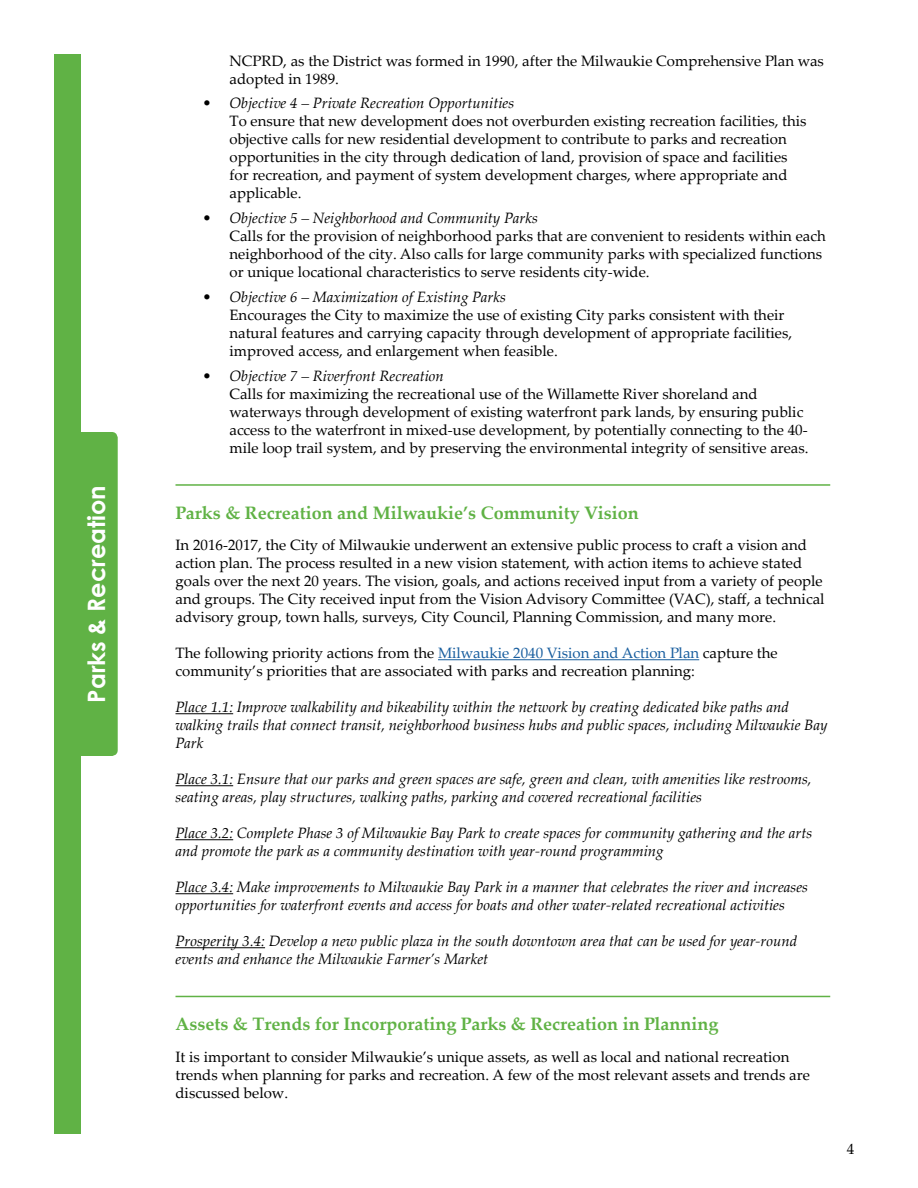
<style>
.page{position:relative;width:918px;height:1188px;background:#fff}
.page>*{position:absolute;margin:0;border:0;box-sizing:border-box;transform-origin:0 0}
.t1{font:700 24px "Century Gothic";color:#fff}
.t2{font:700 18px "Palatino Linotype";color:#60b245}
.t3{font:15px/18px "Palatino Linotype";color:#000}
.t4{font:italic 15px/18px "Palatino Linotype";color:#000}
.s1{font-style:italic}
.s2{color:#175d9e}
</style>
<div class="page">
<div style="left:75px;top:432px;width:43px;height:324px;background:#60b245;border-radius:6px"></div>
<div style="left:54px;top:54px;width:27px;height:1079px;background:#60b245"></div>
<hr style="left:438px;top:659px;width:261px;height:1px;background:#175d9e">
<hr style="left:176px;top:713px;width:57px;height:1px;background:#000">
<hr style="left:176px;top:785px;width:57px;height:1px;background:#000">
<hr style="left:176px;top:839px;width:57px;height:1px;background:#000">
<hr style="left:176px;top:893px;width:57px;height:1px;background:#000">
<hr style="left:176px;top:947px;width:89px;height:1px;background:#000">
<hr style="left:176px;top:484px;width:654px;height:2px;background:#60b245">
<hr style="left:176px;top:996px;width:654px;height:1px;background:#60b245">
<h1 class="t1" style="left:78px;top:703px;width:219px;rotate:-90deg">Parks &amp; Recreation</h1>
<p class="t3" style="left:230px;top:51px;width:596px">NCPRD, as the District was formed in 1990, after the Milwaukie Comprehensive Plan was adopted in 1989.</p>
<p class="t3" style="left:230px;top:94px;width:579px;text-indent:-27px">• <span class="s1">Objective 4 – Private Recreation Opportunities<br></span>To ensure that new development does not overburden existing recreation facilities, this objective calls for new residential development to contribute to parks and recreation opportunities in the city through dedication of land, provision of space and facilities for recreation, and payment of system development charges, where appropriate and applicable.</p>
<p class="t3" style="left:230px;top:209px;width:598px;text-indent:-27px">• <span class="s1">Objective 5 – Neighborhood and Community Parks<br></span>Calls for the provision of neighborhood parks that are convenient to residents within each neighborhood of the city. Also calls for large community parks with specialized functions or unique locational characteristics to serve residents city-wide.</p>
<p class="t3" style="left:230px;top:287px;width:564px;text-indent:-27px">• <span class="s1">Objective 6 – Maximization of Existing Parks<br></span>Encourages the City to maximize the use of existing City parks consistent with their natural features and carrying capacity through development of appropriate facilities, improved access, and enlargement when feasible.</p>
<p class="t3" style="left:230px;top:366px;width:581px;text-indent:-27px">• <span class="s1">Objective 7 – Riverfront Recreation<br></span>Calls for maximizing the recreational use of the Willamette River shoreland and waterways through development of existing waterfront park lands, by ensuring public access to the waterfront in mixed-use development, by potentially connecting to the 40- mile loop trail system, and by preserving the environmental integrity of sensitive areas.</p>
<p class="t2" style="left:176px;top:500px;width:465px">Parks &amp; Recreation and Milwaukie’s Community Vision</p>
<p class="t3" style="left:176px;top:536px;width:651px">In 2016-2017, the City of Milwaukie underwent an extensive public process to craft a vision and action plan. The process resulted in a new vision statement, with action items to achieve stated goals over the next 20 years. The vision, goals, and actions received input from a variety of people and groups. The City received input from the Vision Advisory Committee (VAC), staff, a technical advisory group, town halls, surveys, City Council, Planning Commission, and many more.</p>
<p class="t3" style="left:176px;top:644px;width:604px">The following priority actions from the <span class="s2">Milwaukie 2040 Vision and Action Plan</span> capture the community’s priorities that are associated with parks and recreation planning:</p>
<p class="t4" style="left:176px;top:698px;width:654px">Place 1.1: Improve walkability and bikeability within the network by creating dedicated bike paths and walking trails that connect transit, neighborhood business hubs and public spaces, including Milwaukie Bay<br>Park</p>
<p class="t4" style="left:176px;top:770px;width:638px">Place 3.1: Ensure that our parks and green spaces are safe, green and clean, with amenities like restrooms, seating areas, play structures, walking paths, parking and covered recreational facilities</p>
<p class="t4" style="left:176px;top:824px;width:638px">Place 3.2: Complete Phase 3 of Milwaukie Bay Park to create spaces for community gathering and the arts and promote the park as a community destination with year-round programming</p>
<p class="t4" style="left:176px;top:878px;width:634px">Place 3.4: Make improvements to Milwaukie Bay Park in a manner that celebrates the river and increases opportunities for waterfront events and access for boats and other water-related recreational activities</p>
<p class="t4" style="left:176px;top:932px;width:623px">Prosperity 3.4: Develop a new public plaza in the south downtown area that can be used for year-round events and enhance the Milwaukie Farmer’s Market</p>
<p class="t2" style="left:176px;top:1011px;width:545px">Assets &amp; Trends for Incorporating Parks &amp; Recreation in Planning</p>
<p class="t3" style="left:176px;top:1047px;width:636px">It is important to consider Milwaukie’s unique assets, as well as local and national recreation trends when planning for parks and recreation. A few of the most relevant assets and trends are discussed below.</p>
<p class="t3" style="left:847px;top:1139px;width:9px">4</p>
</div>
